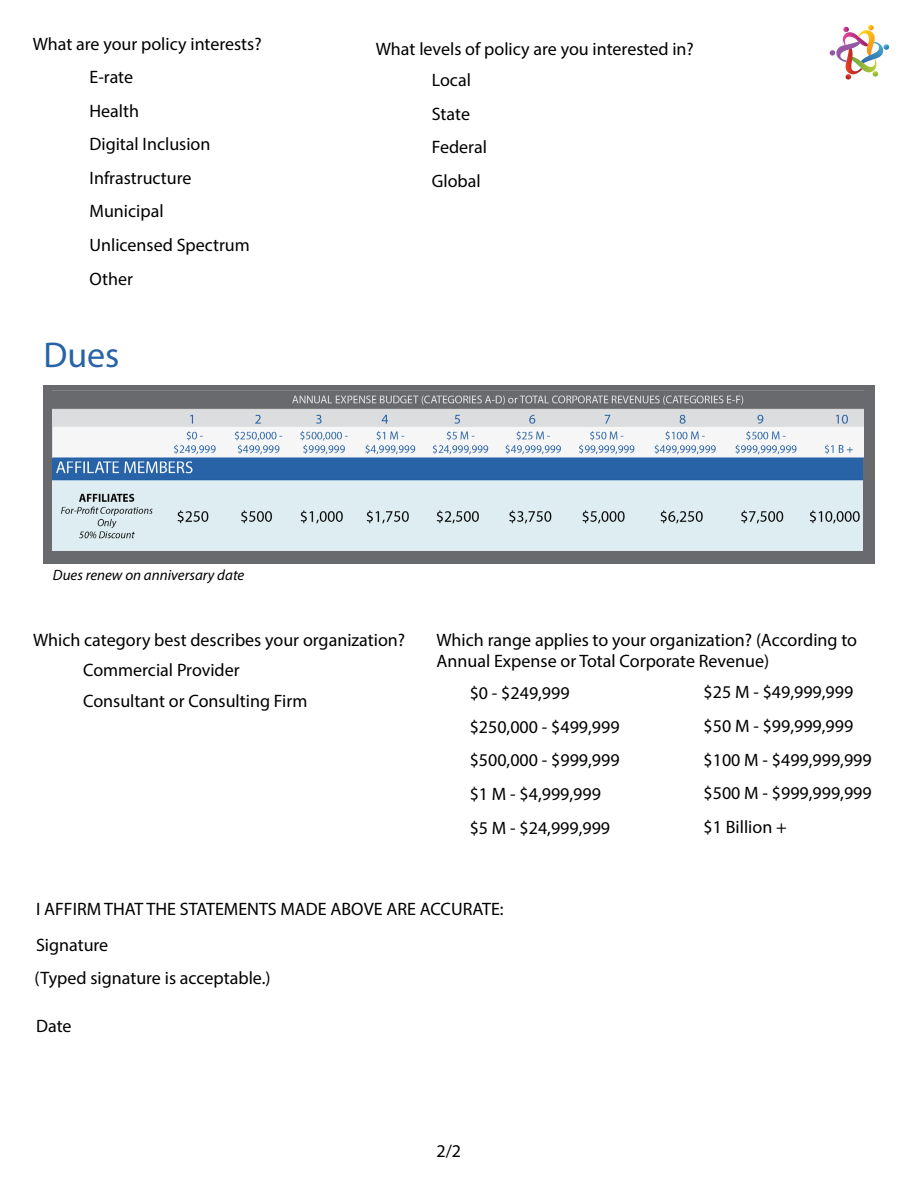
<style>
.page{position:relative;width:918px;height:1188px;background:#fff}
.page>*{position:absolute;margin:0;border:0;box-sizing:border-box;transform-origin:0 0}
.t1{font:36px "Myriad Pro";color:#2763a6}
.t2{font:18px/21.6px "Myriad Pro";color:#000}
.t3{font:italic 15px "Myriad Pro";color:#000}
</style>
<div class="page">
<svg style="left:829px;top:25px;width:60px;height:55px"></svg>
<div style="left:43px;top:385px;width:832px;height:179px;background:#696a6d"></div>
<img style="left:53px;top:457px;width:809px;height:93px">
<img style="left:52px;top:390px;width:812px;height:67px">
<p class="t2" style="left:33px;top:33px;width:231px">What are your policy interests?</p>
<p class="t2" style="left:90px;top:66px;width:45px">E-rate</p>
<p class="t2" style="left:90px;top:99px;width:51px">Health</p>
<p class="t2" style="left:90px;top:133px;width:122px">Digital Inclusion</p>
<p class="t2" style="left:90px;top:167px;width:103px">Infrastructure</p>
<p class="t2" style="left:90px;top:200px;width:76px">Municipal</p>
<p class="t2" style="left:90px;top:234px;width:162px">Unlicensed Spectrum</p>
<p class="t2" style="left:90px;top:267px;width:45px">Other</p>
<p class="t1" style="left:43px;top:332px;width:78px">Dues</p>
<p class="t3" style="left:53px;top:566px;width:193px">Dues renew on anniversary date</p>
<p class="t2" style="left:376px;top:38px;width:320px">What levels of policy are you interested in?</p>
<p class="t2" style="left:432px;top:69px;width:41px">Local</p>
<p class="t2" style="left:432px;top:103px;width:40px">State</p>
<p class="t2" style="left:432px;top:136px;width:57px">Federal</p>
<p class="t2" style="left:432px;top:170px;width:50px">Global</p>
<p class="t2" style="left:33px;top:628px;width:374px">Which category best describes your organization?</p>
<p class="t2" style="left:83px;top:659px;width:158px">Commercial Provider</p>
<p class="t2" style="left:83px;top:690px;width:226px">Consultant or Consulting Firm</p>
<p class="t2" style="left:436px;top:628px;width:422px">Which range applies to your organization? (According to<br>Annual Expense or Total Corporate Revenue)</p>
<p class="t2" style="left:470px;top:682px;width:101px">$0 - $249,999</p>
<p class="t2" style="left:470px;top:716px;width:151px">$250,000 - $499,999</p>
<p class="t2" style="left:470px;top:749px;width:151px">$500,000 - $999,999</p>
<p class="t2" style="left:470px;top:783px;width:133px">$1 M - $4,999,999</p>
<p class="t2" style="left:470px;top:817px;width:142px">$5 M - $24,999,999</p>
<p class="t2" style="left:704px;top:681px;width:151px">$25 M - $49,999,999</p>
<p class="t2" style="left:704px;top:715px;width:151px">$50 M - $99,999,999</p>
<p class="t2" style="left:704px;top:749px;width:170px">$100 M - $499,999,999</p>
<p class="t2" style="left:704px;top:782px;width:170px">$500 M - $999,999,999</p>
<p class="t2" style="left:704px;top:816px;width:85px">$1 Billion +</p>
<p class="t2" style="left:36px;top:898px;width:469px">I AFFIRM THAT THE STATEMENTS MADE ABOVE ARE ACCURATE:</p>
<p class="t2" style="left:36px;top:934px;width:74px">Signature</p>
<p class="t2" style="left:35px;top:967px;width:237px">(Typed signature is acceptable.)</p>
<p class="t2" style="left:36px;top:1015px;width:37px">Date</p>
<p class="t2" style="left:436px;top:1139px;width:26px">2/2</p>
</div>
